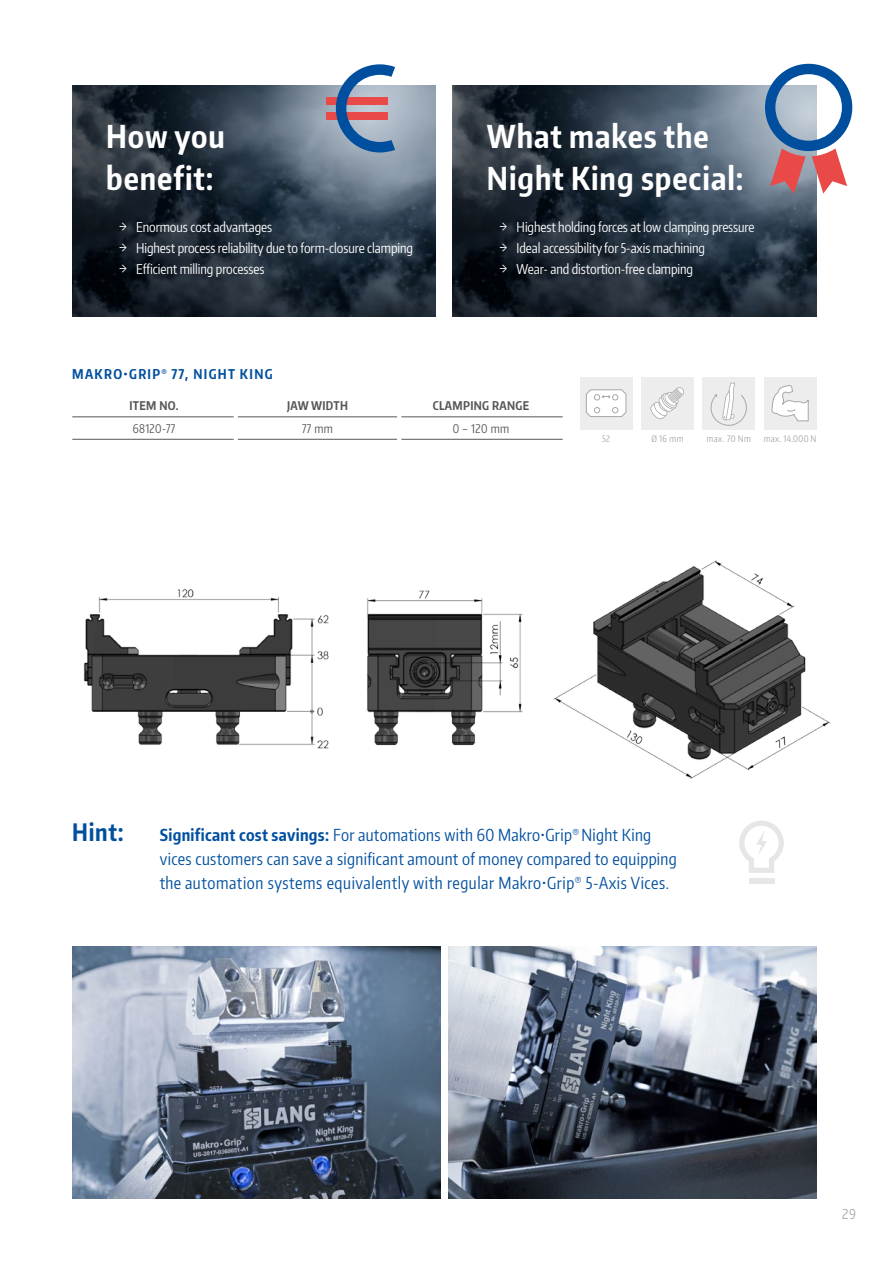
<style>
.page{position:relative;width:893px;height:1263px;background:#fff}
.page>*{position:absolute;margin:0;border:0;box-sizing:border-box;transform-origin:0 0}
.t1{font:700 31.5px/42px "Encode Sans Compressed";letter-spacing:.03em;color:#fff}
.t2{font:700 24px "Encode Sans Compressed";color:#004f9f}
.t3{font:16.5px/24px "Encode Sans Compressed";letter-spacing:.02em;color:#004f9f}
.t4{font:13.5px "Encode Sans Compressed";letter-spacing:-.005em;color:#fff}
.t5{font:700 13.5px "Encode Sans Compressed";letter-spacing:.1em;color:#004f9f}
.t6{font:13.5px "Encode Sans Compressed";color:#a8a8a7}
.t7{font:700 12px "Encode Sans Compressed";letter-spacing:.03em;color:#575756}
.t8{font:12px "Encode Sans Compressed";letter-spacing:.03em;color:#575756}
.t9{font:9px "Encode Sans Compressed";letter-spacing:.05em;color:#a8a8a7}
.s1{font-weight:700}
</style>
<div class="page">
<img style="left:367px;top:590px;width:156px;height:156px">
<img style="left:83px;top:589px;width:246px;height:160px">
<img style="left:553px;top:560px;width:278px;height:219px">
<div style="left:702px;top:377px;width:53px;height:53px;background:#ededed"></div>
<svg style="left:710px;top:383px;width:37px;height:43px"></svg>
<div style="left:641px;top:377px;width:53px;height:53px;background:#ededed"></div>
<svg style="left:650px;top:387px;width:34px;height:33px"></svg>
<div style="left:580px;top:377px;width:52px;height:53px;background:#ededed"></div>
<svg style="left:585px;top:389px;width:42px;height:28px"></svg>
<div style="left:764px;top:377px;width:52px;height:53px;background:#ededed"></div>
<svg style="left:771px;top:385px;width:38px;height:37px"></svg>
<img style="left:72px;top:946px;width:368px;height:252px">
<img style="left:449px;top:946px;width:367px;height:252px">
<svg style="left:72px;top:85px;width:364px;height:231px;background:#313d4a"></svg>
<svg style="left:453px;top:85px;width:363px;height:231px;background:#2c3945"></svg>
<div style="left:749px;top:878px;width:25px;height:5px;background:#e6e6e6"></div>
<svg style="left:739px;top:821px;width:45px;height:52px"></svg>
<hr style="left:72px;top:417px;width:162px;height:1px;background:#575756">
<hr style="left:238px;top:417px;width:159px;height:1px;background:#575756">
<hr style="left:401px;top:417px;width:162px;height:1px;background:#575756">
<hr style="left:72px;top:439px;width:162px;height:1px;background:#575756">
<hr style="left:238px;top:439px;width:159px;height:1px;background:#575756">
<hr style="left:401px;top:439px;width:162px;height:1px;background:#575756">
<svg style="left:765px;top:64px;width:87px;height:130px"></svg>
<div style="left:326px;top:112px;width:62px;height:8px;background:#e94a48"></div>
<div style="left:326px;top:97px;width:62px;height:8px;background:#e94a48"></div>
<svg style="left:336px;top:64px;width:59px;height:88px"></svg>
<h1 class="t1" style="left:106px;top:115px;width:120px">How you benefit:</h1>
<p class="t4" style="left:119px;top:218px;width:155px">→ Enormous cost advantages</p>
<p class="t4" style="left:119px;top:239px;width:295px">→ Highest process reliability due to form-closure clamping</p>
<p class="t4" style="left:119px;top:260px;width:147px">→ Efficient milling processes</p>
<h1 class="t1" style="left:487px;top:115px;width:258px">What makes the<br>Night King special:</h1>
<p class="t4" style="left:500px;top:218px;width:256px">→ Highest holding forces at low clamping pressure</p>
<p class="t4" style="left:500px;top:239px;width:207px">→ Ideal accessibility for 5-axis machining</p>
<p class="t4" style="left:500px;top:260px;width:195px">→ Wear- and distortion-free clamping</p>
<p class="t5" style="left:72px;top:365px;width:202px">MAKRO•GRIP<sup>®</sup> 77, NIGHT KING</p>
<p class="t7" style="left:129px;top:398px;width:51px">ITEM NO.</p>
<p class="t7" style="left:287px;top:398px;width:62px">JAW WIDTH</p>
<p class="t7" style="left:433px;top:398px;width:98px">CLAMPING RANGE</p>
<p class="t8" style="left:133px;top:420px;width:44px">68120-77</p>
<p class="t8" style="left:302px;top:420px;width:32px">77 mm</p>
<p class="t8" style="left:453px;top:420px;width:58px">0 – 120 mm</p>
<p class="t9" style="left:602px;top:433px;width:10px">52</p>
<p class="t9" style="left:651px;top:433px;width:34px">Ø 16 mm</p>
<p class="t9" style="left:706px;top:433px;width:46px">max. 70 Nm</p>
<p class="t9" style="left:764px;top:433px;width:54px">max. 14.000 N</p>
<h2 class="t2" style="left:72px;top:817px;width:53px">Hint:</h2>
<p class="t3" style="left:160px;top:823px;width:518px"><span class="s1">Significant cost savings:</span> For automations with 60 Makro•Grip<sup>®</sup> Night King vices customers can save a significant amount of money compared to equipping the automation systems equivalently with regular Makro•Grip<sup>®</sup> 5-Axis Vices.</p>
<p class="t6" style="left:842px;top:1205px;width:16px">29</p>
</div>
